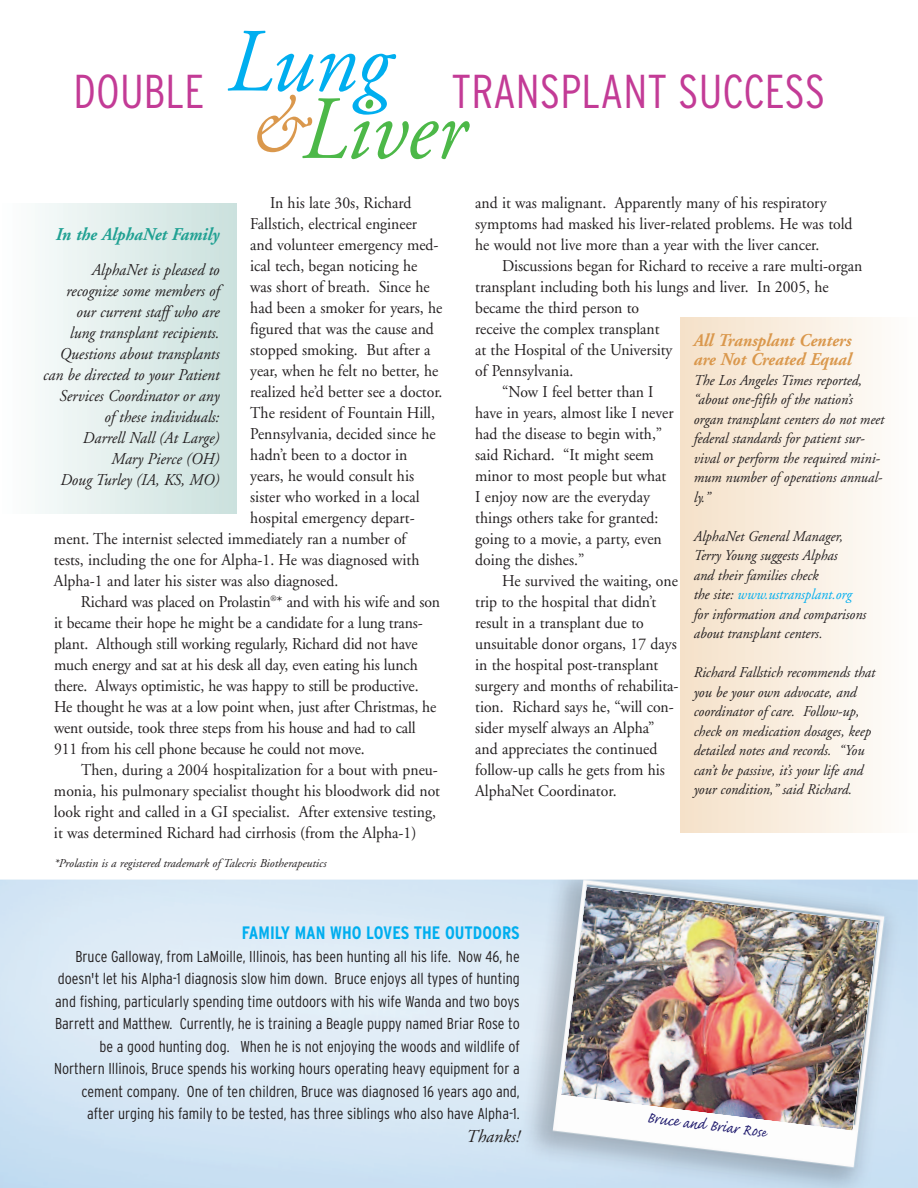
<style>
.page{position:relative;width:918px;height:1188px;background:#fff}
.page>*{position:absolute;margin:0;border:0;box-sizing:border-box;transform-origin:0 0}
.t1{font:italic 90px/67.5px "Adobe Garamond";letter-spacing:-.005em;color:#4cb848;text-align:center;scale:.95 1}
.t2{font:300 condensed 47.55px "Interstate";color:#c33b96}
.t3{font:19.5px "Caflisch Script";color:#1f1a6d;scale:.95 1}
.t4{font:italic 700 18px/19.5px "Adobe Garamond";color:#da984d;scale:.95 1}
.t5{font:700 condensed 18px "Interstate";color:#00aeef}
.t6{font:italic 700 18px "Adobe Garamond";color:#21a193;scale:.95 1}
.t7{font:italic 18px "Adobe Garamond";color:#231f20}
.t8{font:16.5px/21px "Adobe Garamond";color:#231f20;scale:.95 1}
.t9{font:italic 16.5px/21px "Adobe Garamond";color:#231f20;text-align:right;scale:.95 1}
.t10{font:300 condensed 15.75px/22.5px "Interstate";color:#231f20;text-align:right}
.t11{font:italic 15px/19.5px "Adobe Garamond";color:#231f20;scale:.95 1}
.t12{font:italic 12px "Adobe Garamond";color:#231f20}
.s1{color:#00aeef}
.s2{font-size:74.25px;color:#da984d}
.s3{font-size:16.5px}
</style>
<div class="page">
<img style="left:561px;top:887px;width:317px;height:244px">
<div style="left:681px;top:317px;width:236px;height:515px;background:linear-gradient(to right,#f5e1c8,#fefefd)"></div>
<div style="left:1px;top:204px;width:236px;height:310px;background:linear-gradient(to right,#fdfefe,#cae0dd)"></div>
<h2 class="t2" style="left:74px;top:64px;width:753px">DOUBLE <sup>Lun</sup> TRANSPLANT SUCCESS</h2>
<h1 class="t1" style="left:252px;top:37px;width:227px"><span class="s1">g </span><span class="s2">&amp;</span>Liver</h1>
<p class="t8" style="left:270px;top:193px;width:150px">In his late 30s, Richard</p>
<p class="t8" style="left:250px;top:214px;width:177px">Fallstich, electrical engineer</p>
<p class="t8" style="left:250px;top:235px;width:200px">and volunteer emergency med-</p>
<p class="t8" style="left:250px;top:256px;width:177px">ical tech, began noticing he</p>
<p class="t8" style="left:250px;top:277px;width:190px">was short of breath. Since he</p>
<p class="t8" style="left:250px;top:298px;width:204px">had been a smoker for years, he</p>
<p class="t8" style="left:250px;top:319px;width:195px">figured that was the cause and</p>
<p class="t8" style="left:250px;top:340px;width:191px">stopped smoking. But after a</p>
<p class="t8" style="left:250px;top:361px;width:199px">year, when he felt no better, he</p>
<p class="t8" style="left:250px;top:382px;width:204px">realized he’d better see a doctor.</p>
<p class="t8" style="left:250px;top:403px;width:196px">The resident of Fountain Hill,</p>
<p class="t8" style="left:250px;top:424px;width:197px">Pennsylvania, decided since he</p>
<p class="t8" style="left:250px;top:445px;width:167px">hadn’t been to a doctor in</p>
<p class="t8" style="left:250px;top:466px;width:174px">years, he would consult his</p>
<p class="t8" style="left:250px;top:487px;width:180px">sister who worked in a local</p>
<p class="t8" style="left:250px;top:508px;width:175px">hospital emergency depart-</p>
<p class="t8" style="left:54px;top:529px;width:372px">ment. The internist selected immediately ran a number of</p>
<p class="t8" style="left:54px;top:550px;width:386px">tests, including the one for Alpha-1. He was diagnosed with</p>
<p class="t8" style="left:54px;top:571px;width:301px">Alpha-1 and later his sister was also diagnosed.</p>
<p class="t8" style="left:81px;top:592px;width:379px">Richard was placed on Prolastin<sup>®</sup>* and with his wife and son</p>
<p class="t8" style="left:54px;top:613px;width:390px">it became their hope he might be a candidate for a lung trans-</p>
<p class="t8" style="left:54px;top:634px;width:384px">plant. Although still working regularly, Richard did not have</p>
<p class="t8" style="left:54px;top:655px;width:384px">much energy and sat at his desk all day, even eating his lunch</p>
<p class="t8" style="left:54px;top:676px;width:385px">there. Always optimistic, he was happy to still be productive.</p>
<p class="t8" style="left:54px;top:697px;width:404px">He thought he was at a low point when, just after Christmas, he</p>
<p class="t8" style="left:54px;top:718px;width:382px">went outside, took three steps from his house and had to call</p>
<p class="t8" style="left:54px;top:739px;width:329px">911 from his cell phone because he could not move.</p>
<p class="t8" style="left:81px;top:760px;width:377px">Then, during a 2004 hospitalization for a bout with pneu-</p>
<p class="t8" style="left:54px;top:781px;width:408px">monia, his pulmonary specialist thought his bloodwork did not</p>
<p class="t8" style="left:54px;top:802px;width:404px">look right and called in a GI specialist. After extensive testing,</p>
<p class="t8" style="left:54px;top:823px;width:383px">it was determined Richard had cirrhosis (from the Alpha-1)</p>
<p class="t6" style="left:56px;top:227px;width:174px">In the AlphaNet Family</p>
<p class="t9" style="left:43px;top:261px;width:187px">AlphaNet is pleased to recognize some members of our current staff who are<br>lung transplant recipients.<br>Questions about transplants can be directed to your Patient<br>Services Coordinator or any<br>of these individuals:<br>Darrell Nall (At Large)<br>Mary Pierce (OH)<br>Doug Turley (IA, KS, MO)</p>
<p class="t12" style="left:54px;top:858px;width:274px">*Prolastin is a registered trademark of Talecris Biotherapeutics</p>
<p class="t8" style="left:475px;top:193px;width:399px">and it was malignant. Apparently many of his respiratory symptoms had masked his liver-related problems. He was told he would not live more than a year with the liver cancer.</p>
<p class="t8" style="left:502px;top:256px;width:381px">Discussions began for Richard to receive a rare multi-organ</p>
<p class="t8" style="left:475px;top:277px;width:374px">transplant including both his lungs and liver. In 2005, he</p>
<p class="t8" style="left:475px;top:298px;width:174px">became the third person to</p>
<p class="t8" style="left:475px;top:319px;width:196px">receive the complex transplant</p>
<p class="t8" style="left:475px;top:340px;width:209px">at the Hospital of the University</p>
<p class="t8" style="left:475px;top:361px;width:105px">of Pennsylvania.</p>
<p class="t8" style="left:502px;top:382px;width:161px">“Now I feel better than I</p>
<p class="t8" style="left:475px;top:403px;width:210px">have in years, almost like I never</p>
<p class="t8" style="left:475px;top:424px;width:198px">had the disease to begin with,”</p>
<p class="t8" style="left:475px;top:445px;width:190px">said Richard. “It might seem</p>
<p class="t8" style="left:475px;top:466px;width:203px">minor to most people but what</p>
<p class="t8" style="left:475px;top:487px;width:185px">I enjoy now are the everyday</p>
<p class="t8" style="left:475px;top:508px;width:194px">things others take for granted:</p>
<p class="t8" style="left:475px;top:529px;width:198px">going to a movie, a party, even</p>
<p class="t8" style="left:475px;top:550px;width:116px">doing the dishes.”</p>
<p class="t8" style="left:502px;top:571px;width:187px">He survived the waiting, one</p>
<p class="t8" style="left:475px;top:592px;width:192px">trip to the hospital that didn’t</p>
<p class="t8" style="left:475px;top:613px;width:179px">result in a transplant due to</p>
<p class="t8" style="left:475px;top:634px;width:214px">unsuitable donor organs, 17 days</p>
<p class="t8" style="left:475px;top:655px;width:194px">in the hospital post-transplant</p>
<p class="t8" style="left:475px;top:676px;width:216px">surgery and months of rehabilita-</p>
<p class="t8" style="left:475px;top:697px;width:211px">tion. Richard says he, “will con-</p>
<p class="t8" style="left:475px;top:718px;width:190px">sider myself always an Alpha”</p>
<p class="t8" style="left:475px;top:739px;width:193px">and appreciates the continued</p>
<p class="t8" style="left:475px;top:760px;width:201px">follow-up calls he gets from his</p>
<p class="t8" style="left:475px;top:781px;width:150px">AlphaNet Coordinator.</p>
<p class="t4" style="left:694px;top:332px;width:167px">All Transplant Centers are Not Created Equal</p>
<p class="t11" style="left:694px;top:371px;width:202px">The Los Angeles Times reported, “about one-fifth of the nation’s organ transplant centers do not meet federal standards for patient sur&shy;vival or perform the required mini&shy;mum number of operations annual&shy;ly.”</p>
<p class="t11" style="left:694px;top:527px;width:183px">AlphaNet General Manager,<br>Terry Young suggests Alphas<br>and their families check<br>the site: <span class="s1">www.ustransplant.org </span>for information and comparisons about transplant centers.</p>
<p class="t11" style="left:694px;top:664px;width:193px">Richard Fallstich recommends that you be your own advocate, and coordinator of care. Follow-up, check on medication dosages, keep detailed notes and records. “You can’t be passive, it’s your life and your condition,” said Richard.</p>
<p class="t5" style="left:242px;top:922px;width:279px">FAMILY MAN WHO LOVES THE OUTDOORS</p>
<p class="t10" style="left:54px;top:945px;width:467px">Bruce Galloway, from LaMoille, Illinois, has been hunting all his life. Now 46, he doesn't let his Alpha-1 diagnosis slow him down. Bruce enjoys all types of hunting and fishing, particularly spending time outdoors with his wife Wanda and two boys Barrett and Matthew. Currently, he is training a Beagle puppy named Briar Rose to be a good hunting dog. When he is not enjoying the woods and wildlife of Northern Illinois, Bruce spends his working hours operating heavy equipment for a cement company. One of ten children, Bruce was diagnosed 16 years ago and, after urging his family to be tested, has three siblings who also have Alpha-1.</p>
<p class="t7" style="left:466px;top:1129px;width:55px">Thanks!</p>
<p class="t3" style="left:649px;top:1104px;width:128px;rotate:7deg">Bruce and Briar Ros<span class="s3">e</span></p>
</div>
